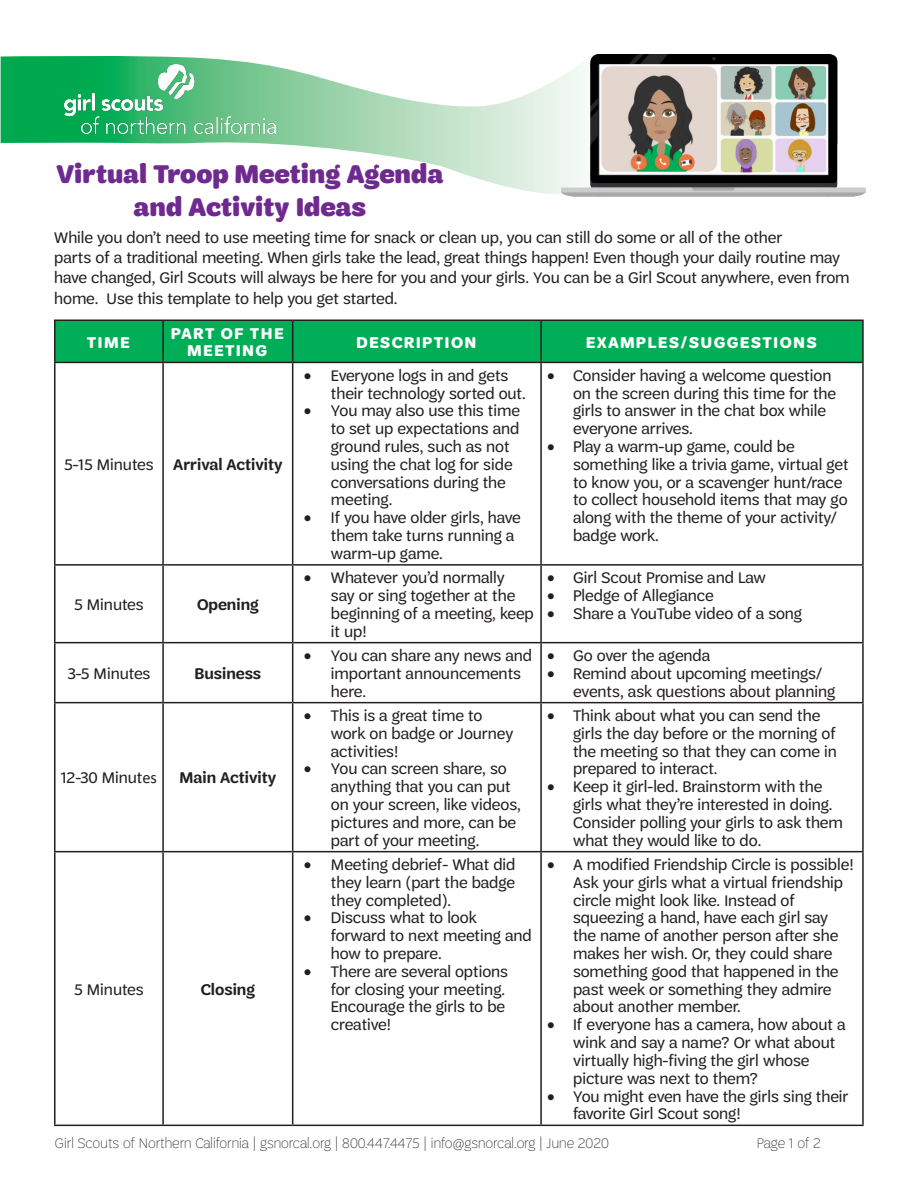
<style>
.page{position:relative;width:918px;height:1188px;background:#fff}
.page>*{position:absolute;margin:0;border:0;box-sizing:border-box;transform-origin:0 0}
.t1{font:900 27px "Trefoil Sans";color:#6e2a8e}
.t2{font:16.5px/17.9px "Trefoil Sans";color:#231f20}
.t3{font:16.5px/17.9px "Trefoil DIY Solid";color:#fff;text-align:center}
.t4{font:600 16.5px "Trefoil Sans";color:#231f20}
.t5{font:100 15px "Trefoil Sans";color:#231f20}
.s1{font-family:"Calibri"}
</style>
<div class="page">
<svg style="left:1px;top:56px;width:560px;height:138px"></svg>
<img style="left:561px;top:54px;width:304px;height:143px">
<img style="left:64px;top:65px;width:212px;height:68px">
<div style="left:56px;top:321px;width:806px;height:41px;background:#00ae58"></div>
<hr style="left:54px;top:320px;width:109px;height:1px;background:#231f20">
<hr style="left:54px;top:321px;width:2px;height:41px;background:#231f20">
<hr style="left:163px;top:320px;width:130px;height:1px;background:#231f20">
<hr style="left:162px;top:321px;width:2px;height:41px;background:#231f20">
<hr style="left:293px;top:320px;width:248px;height:1px;background:#231f20">
<hr style="left:292px;top:321px;width:1px;height:41px;background:#231f20">
<hr style="left:541px;top:320px;width:323px;height:1px;background:#231f20">
<hr style="left:540px;top:321px;width:2px;height:41px;background:#231f20">
<hr style="left:862px;top:321px;width:2px;height:41px;background:#231f20">
<hr style="left:54px;top:362px;width:109px;height:1px;background:#231f20">
<hr style="left:54px;top:363px;width:2px;height:201px;background:#231f20">
<hr style="left:163px;top:362px;width:130px;height:1px;background:#231f20">
<hr style="left:162px;top:363px;width:2px;height:201px;background:#231f20">
<hr style="left:293px;top:362px;width:248px;height:1px;background:#231f20">
<hr style="left:292px;top:363px;width:1px;height:201px;background:#231f20">
<hr style="left:541px;top:362px;width:323px;height:1px;background:#231f20">
<hr style="left:540px;top:363px;width:2px;height:201px;background:#231f20">
<hr style="left:862px;top:363px;width:2px;height:201px;background:#231f20">
<hr style="left:54px;top:564px;width:109px;height:2px;background:#231f20">
<hr style="left:54px;top:566px;width:2px;height:76px;background:#231f20">
<hr style="left:163px;top:564px;width:130px;height:2px;background:#231f20">
<hr style="left:162px;top:566px;width:2px;height:76px;background:#231f20">
<hr style="left:293px;top:564px;width:248px;height:2px;background:#231f20">
<hr style="left:292px;top:566px;width:1px;height:76px;background:#231f20">
<hr style="left:541px;top:564px;width:323px;height:2px;background:#231f20">
<hr style="left:540px;top:566px;width:2px;height:76px;background:#231f20">
<hr style="left:862px;top:566px;width:2px;height:76px;background:#231f20">
<hr style="left:54px;top:642px;width:109px;height:1px;background:#231f20">
<hr style="left:54px;top:643px;width:2px;height:59px;background:#231f20">
<hr style="left:163px;top:642px;width:130px;height:1px;background:#231f20">
<hr style="left:162px;top:643px;width:2px;height:59px;background:#231f20">
<hr style="left:293px;top:642px;width:248px;height:1px;background:#231f20">
<hr style="left:292px;top:643px;width:1px;height:59px;background:#231f20">
<hr style="left:541px;top:642px;width:323px;height:1px;background:#231f20">
<hr style="left:540px;top:643px;width:2px;height:59px;background:#231f20">
<hr style="left:862px;top:643px;width:2px;height:59px;background:#231f20">
<hr style="left:54px;top:702px;width:109px;height:1px;background:#231f20">
<hr style="left:54px;top:703px;width:2px;height:148px;background:#231f20">
<hr style="left:163px;top:702px;width:130px;height:1px;background:#231f20">
<hr style="left:162px;top:703px;width:2px;height:148px;background:#231f20">
<hr style="left:293px;top:702px;width:248px;height:1px;background:#231f20">
<hr style="left:292px;top:703px;width:1px;height:148px;background:#231f20">
<hr style="left:541px;top:702px;width:323px;height:1px;background:#231f20">
<hr style="left:540px;top:703px;width:2px;height:148px;background:#231f20">
<hr style="left:862px;top:703px;width:2px;height:148px;background:#231f20">
<hr style="left:54px;top:851px;width:109px;height:1px;background:#231f20">
<hr style="left:54px;top:852px;width:2px;height:273px;background:#231f20">
<hr style="left:163px;top:851px;width:130px;height:1px;background:#231f20">
<hr style="left:162px;top:852px;width:2px;height:273px;background:#231f20">
<hr style="left:293px;top:851px;width:248px;height:1px;background:#231f20">
<hr style="left:292px;top:852px;width:1px;height:273px;background:#231f20">
<hr style="left:541px;top:851px;width:323px;height:1px;background:#231f20">
<hr style="left:540px;top:852px;width:2px;height:273px;background:#231f20">
<hr style="left:862px;top:852px;width:2px;height:273px;background:#231f20">
<hr style="left:54px;top:1125px;width:109px;height:1px;background:#231f20">
<hr style="left:163px;top:1125px;width:130px;height:1px;background:#231f20">
<hr style="left:293px;top:1125px;width:248px;height:1px;background:#231f20">
<hr style="left:541px;top:1125px;width:323px;height:1px;background:#231f20">
<p class="t1" style="left:56px;top:159px;width:388px">Virtual Troop Meeting Agenda</p>
<p class="t1" style="left:134px;top:191px;width:234px">and Activity Ideas</p>
<p class="t2" style="left:54px;top:229px;width:730px">While you don’t need to use meeting time for snack or clean up, you can still do some or all of the other</p>
<p class="t2" style="left:54px;top:248px;width:797px;line-height:19.8px">parts of a traditional meeting. When girls take the lead, great things happen! Even though your daily routine may have changed, Girl Scouts will always be here for you and your girls. You can be a Girl Scout anywhere, even from</p>
<p class="t2" style="left:54px;top:290px;width:345px">home. Use this template to help you get started.</p>
<p class="t3" style="left:87px;top:333px;width:46px">TIME</p>
<p class="t3" style="left:171px;top:324px;width:116px">PART OF THE<br>MEETING</p>
<p class="t3" style="left:356px;top:333px;width:123px">DESCRIPTION</p>
<p class="t3" style="left:586px;top:333px;width:234px">EXAMPLES/SUGGESTIONS</p>
<p class="t2" style="left:64px;top:455px;width:91px">5-15 Minutes</p>
<p class="t4" style="left:173px;top:455px;width:111px">Arrival Activity</p>
<p class="t2" style="left:74px;top:596px;width:71px">5 Minutes</p>
<p class="t4" style="left:197px;top:595px;width:63px">Opening</p>
<p class="t2" style="left:67px;top:664px;width:85px">3-5 Minutes</p>
<p class="t4" style="left:195px;top:664px;width:68px">Business</p>
<p class="t2" style="left:61px;top:769px;width:98px">12-30 Minut<span class="s1">es</span></p>
<p class="t4" style="left:180px;top:769px;width:98px">Main Activity</p>
<p class="t2" style="left:74px;top:980px;width:71px">5 Minutes</p>
<p class="t4" style="left:201px;top:980px;width:56px">Closing</p>
<p class="t2" style="left:331px;top:366px;width:196px;text-indent:-27px">• Everyone logs in and gets their technology sorted out.</p>
<p class="t2" style="left:331px;top:402px;width:191px;text-indent:-27px">• You may also use this time to set up expectations and ground rules, such as not using the chat log for side conversations during the meeting.</p>
<p class="t2" style="left:331px;top:509px;width:191px;text-indent:-27px">• If you have older girls, have them take turns running a warm-up game.</p>
<p class="t2" style="left:573px;top:366px;width:264px;text-indent:-26px">• Consider having a welcome question on the screen during this time for the girls to answer in the chat box while everyone arrives.</p>
<p class="t2" style="left:573px;top:438px;width:277px;text-indent:-26px">• Play a warm-up game, could be something like a trivia game, virtual get to know you, or a scavenger hunt/race to collect household items that may go along with the theme of your activity/ badge work.</p>
<p class="t2" style="left:331px;top:569px;width:204px;text-indent:-27px">• Whatever you’d normally<br>say or sing together at the beginning of a meeting, keep it up!</p>
<p class="t2" style="left:547px;top:569px;width:220px">• Girl Scout Promise and Law</p>
<p class="t2" style="left:547px;top:587px;width:168px">• Pledge of Allegiance</p>
<p class="t2" style="left:547px;top:604px;width:256px">• Share a YouTube video of a song</p>
<p class="t2" style="left:331px;top:647px;width:203px;text-indent:-27px">• You can share any news and important announcements here.</p>
<p class="t2" style="left:547px;top:647px;width:165px">• Go over the agenda</p>
<p class="t2" style="left:573px;top:664px;width:264px;text-indent:-26px">• Remind about upcoming meetings/ events, ask questions about planning</p>
<p class="t2" style="left:331px;top:707px;width:184px;text-indent:-27px">• This is a great time to work on badge or Journey activities!</p>
<p class="t2" style="left:331px;top:760px;width:192px;text-indent:-27px">• You can screen share, so anything that you can put on your screen, like videos, pictures and more, can be part of your meeting.</p>
<p class="t2" style="left:331px;top:856px;width:186px;text-align:justify;text-indent:-27px">• Meeting debrief- What did they learn (part the badge they completed).</p>
<p class="t2" style="left:331px;top:909px;width:202px;text-indent:-27px">• Discuss what to look forward to next meeting and how to prepare.</p>
<p class="t2" style="left:331px;top:963px;width:179px;text-indent:-27px">• There are several options for closing your meeting.<br>Encourage the girls to be creative!</p>
<p class="t2" style="left:573px;top:707px;width:265px;text-indent:-26px">• Think about what you can send the girls the day before or the morning of the meeting so that they can come in prepared to interact.</p>
<p class="t2" style="left:573px;top:778px;width:271px;text-indent:-26px">• Keep it girl-led. Brainstorm with the girls what they’re interested in doing.<br>Consider polling your girls to ask them what they would like to do.</p>
<p class="t2" style="left:573px;top:856px;width:282px;text-indent:-26px">• A modified Friendship Circle is possible!<br>Ask your girls what a virtual friendship circle might look like. Instead of squeezing a hand, have each girl say the name of another person after she makes her wish. Or, they could share something good that happened in the past week or something they admire about another member.</p>
<p class="t2" style="left:573px;top:1016px;width:274px;text-indent:-26px">• If everyone has a camera, how about a wink and say a name? Or what about virtually high-fiving the girl whose picture was next to them?</p>
<p class="t2" style="left:573px;top:1087px;width:277px;text-indent:-26px">• You might even have the girls sing their favorite Girl Scout song!</p>
<p class="t5" style="left:55px;top:1135px;width:556px">Girl Scouts of Northern California | gsnorcal.org | 800.447.4475 | info@gsnorcal.org | June 2020</p>
<p class="t5" style="left:757px;top:1135px;width:65px">Page 1 of 2</p>
</div>
